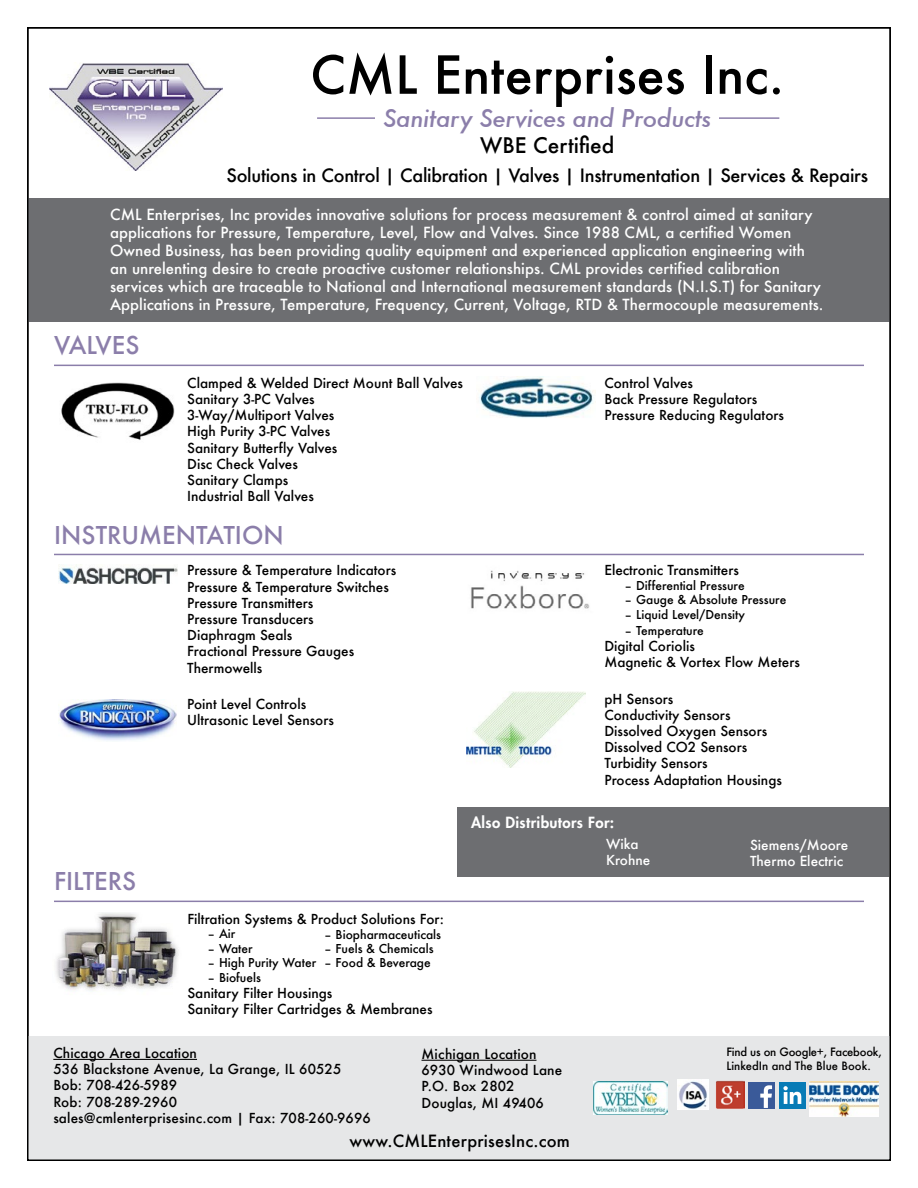
<style>
.page{position:relative;width:918px;height:1188px;background:#fff}
.page>*{position:absolute;margin:0;border:0;box-sizing:border-box;transform-origin:0 0}
.t1{font:500 51px "Futura";color:#000}
.t2{font:500 24px "Futura";color:#8b7eaa}
.t3{font:italic 500 24px "Futura";letter-spacing:-.015em;color:#8b7eaa}
.t4{font:500 21px "Futura";color:#000}
.t5{font:500 18px "Futura";letter-spacing:-.015em;color:#000}
.t6{font:500 16.5px "Futura";letter-spacing:.01em;color:#000}
.t7{font:500 15px/18px "Futura";color:#fff}
.t8{font:800 15px "Futura Std";letter-spacing:.025em;color:#fff}
.t9{font:500 13.5px/16.2px "Futura";color:#000}
.t10{font:500 13.5px/16.2px "Futura";color:#fff}
.t11{font:500 12px "Futura";color:#000}
.t12{font:500 11.25px/13.5px "Futura";letter-spacing:-.015em;color:#000}
</style>
<div class="page">
<img style="left:50px;top:63px;width:172px;height:107px">
<div style="left:27px;top:199px;width:863px;height:123px;background:#6d6e71"></div>
<hr style="left:54px;top:365px;width:810px;height:1px;background:#8b7eaa">
<img style="left:479px;top:377px;width:116px;height:41px">
<img style="left:61px;top:382px;width:114px;height:58px">
<img style="left:58px;top:564px;width:119px;height:19px">
<img style="left:58px;top:700px;width:119px;height:41px">
<img style="left:467px;top:691px;width:118px;height:76px">
<img style="left:471px;top:570px;width:119px;height:39px">
<hr style="left:54px;top:554px;width:810px;height:1px;background:#8b7eaa">
<div style="left:458px;top:807px;width:431px;height:70px;background:#6d6e71"></div>
<hr style="left:54px;top:901px;width:810px;height:1px;background:#8b7eaa">
<img style="left:56px;top:913px;width:123px;height:78px">
<div style="left:28px;top:1037px;width:863px;height:123px;background:#e6e7e8"></div>
<hr style="left:53px;top:1059px;width:144px;height:1px;background:#000">
<img style="left:678px;top:1079px;width:30px;height:31px">
<img style="left:810px;top:1082px;width:69px;height:34px">
<div style="left:748px;top:1082px;width:27px;height:26px;background:#3a5a99"></div>
<svg style="left:760px;top:1085px;width:12px;height:23px"></svg>
<div style="left:779px;top:1082px;width:27px;height:26px;background:#077bb6"></div>
<svg style="left:783px;top:1086px;width:18px;height:18px"></svg>
<img style="left:593px;top:1082px;width:74px;height:32px">
<hr style="left:317px;top:117px;width:462px;height:2px;background:#8b7eaa">
<div style="left:376px;top:109px;width:343px;height:20px;background:#fff"></div>
<hr style="left:422px;top:1060px;width:114px;height:1px;background:#000">
<img style="left:716px;top:1080px;width:28px;height:29px">
<h1 class="t1" style="left:310px;top:40px;width:475px">CML Enterprises Inc.</h1>
<h2 class="t3" style="left:383px;top:101px;width:330px">Sanitary Services and Products</h2>
<h3 class="t5" style="left:227px;top:163px;width:643px">Solutions in Control | Calibration | Valves | Instrumentation | Services &amp; Repairs</h3>
<h3 class="t4" style="left:480px;top:131px;width:136px">WBE Certified</h3>
<p class="t7" style="left:110px;top:205px;width:715px">CML Enterprises, Inc provides innovative solutions for process measurement &amp; control aimed at sanitary applications for Pressure, Temperature, Level, Flow and Valves. Since 1988 CML, a certified Women Owned Business, has been providing quality equipment and experienced application engineering with an unrelenting desire to create proactive customer relationships. CML provides certified calibration services which are traceable to National and International measurement standards (N.I.S.T) for Sanitary Applications in Pressure, Temperature, Frequency, Current, Voltage, RTD &amp; Thermocouple measurements.</p>
<h2 class="t2" style="left:54px;top:329px;width:87px">VALVES</h2>
<p class="t9" style="left:187px;top:374px;width:277px">Clamped &amp; Welded Direct Mount Ball Valves<br>Sanitary 3-PC Valves<br>3-Way/Multiport Valves<br>High Purity 3-PC Valves<br>Sanitary Butterfly Valves<br>Disc Check Valves<br>Sanitary Clamps<br>Industrial Ball Valves</p>
<p class="t9" style="left:604px;top:374px;width:181px">Control Valves<br>Back Pressure Regulators<br>Pressure Reducing Regulators</p>
<h2 class="t2" style="left:54px;top:518px;width:231px">INSTRUMENTATION</h2>
<p class="t9" style="left:187px;top:562px;width:210px">Pressure &amp; Temperature Indicators<br>Pressure &amp; Temperature Switches<br>Pressure Transmitters<br>Pressure Transducers<br>Diaphragm Seals<br>Fractional Pressure Gauges<br>Thermowells</p>
<p class="t9" style="left:187px;top:696px;width:148px">Point Level Controls<br>Ultrasonic Level Sensors</p>
<p class="t9" style="left:604px;top:562px;width:136px">Electronic Transmitters</p>
<p class="t11" style="left:625px;top:577px;width:122px">– Differential Pressure</p>
<p class="t11" style="left:625px;top:591px;width:163px">– Gauge &amp; Absolute Pressure</p>
<p class="t11" style="left:625px;top:606px;width:122px">– Liquid Level/Density</p>
<p class="t11" style="left:625px;top:622px;width:81px">– Temperature</p>
<p class="t9" style="left:604px;top:638px;width:197px">Digital Coriolis<br>Magnetic &amp; Vortex Flow Meters</p>
<p class="t9" style="left:604px;top:690px;width:179px">pH Sensors<br>Conductivity Sensors<br>Dissolved Oxygen Sensors<br>Dissolved CO2 Sensors<br>Turbidity Sensors<br>Process Adaptation Housings</p>
<p class="t8" style="left:471px;top:813px;width:145px">Also Distributors For:</p>
<p class="t10" style="left:606px;top:835px;width:46px">Wika<br>Krohne</p>
<p class="t10" style="left:750px;top:837px;width:100px">Siemens/Moore<br>Thermo Electric</p>
<h2 class="t2" style="left:54px;top:865px;width:84px">FILTERS</h2>
<p class="t9" style="left:187px;top:911px;width:258px">Filtration Systems &amp; Product Solutions For:</p>
<p class="t11" style="left:208px;top:926px;width:29px">– Air</p>
<p class="t11" style="left:208px;top:940px;width:47px">– Water</p>
<p class="t11" style="left:208px;top:955px;width:110px">– High Purity Water</p>
<p class="t11" style="left:208px;top:969px;width:55px">– Biofuels</p>
<p class="t9" style="left:187px;top:985px;width:247px">Sanitary Filter Housings<br>Sanitary Filter Cartridges &amp; Membranes</p>
<p class="t11" style="left:324px;top:926px;width:118px">– Biopharmaceuticals</p>
<p class="t11" style="left:324px;top:940px;width:111px">– Fuels &amp; Chemicals</p>
<p class="t11" style="left:324px;top:955px;width:108px">– Food &amp; Beverage</p>
<p class="t9" style="left:53px;top:1045px;width:319px">Chicago Area Location<br>536 Blackstone Avenue, La Grange, IL 60525<br>Bob: 708-426-5989<br>Rob: 708-289-2960<br>sales@cmlenterprisesinc.com | Fax: 708-260-9696</p>
<p class="t12" style="left:726px;top:1045px;width:157px">Find us on Google+, Facebook,<br>LinkedIn and The Blue Book.</p>
<p class="t9" style="left:422px;top:1046px;width:142px">Michigan Location<br>6930 Windwood Lane<br>P.O. Box 2802<br>Douglas, MI 49406</p>
<p class="t6" style="left:350px;top:1129px;width:222px">www.CMLEnterprisesInc.com</p>
</div>
